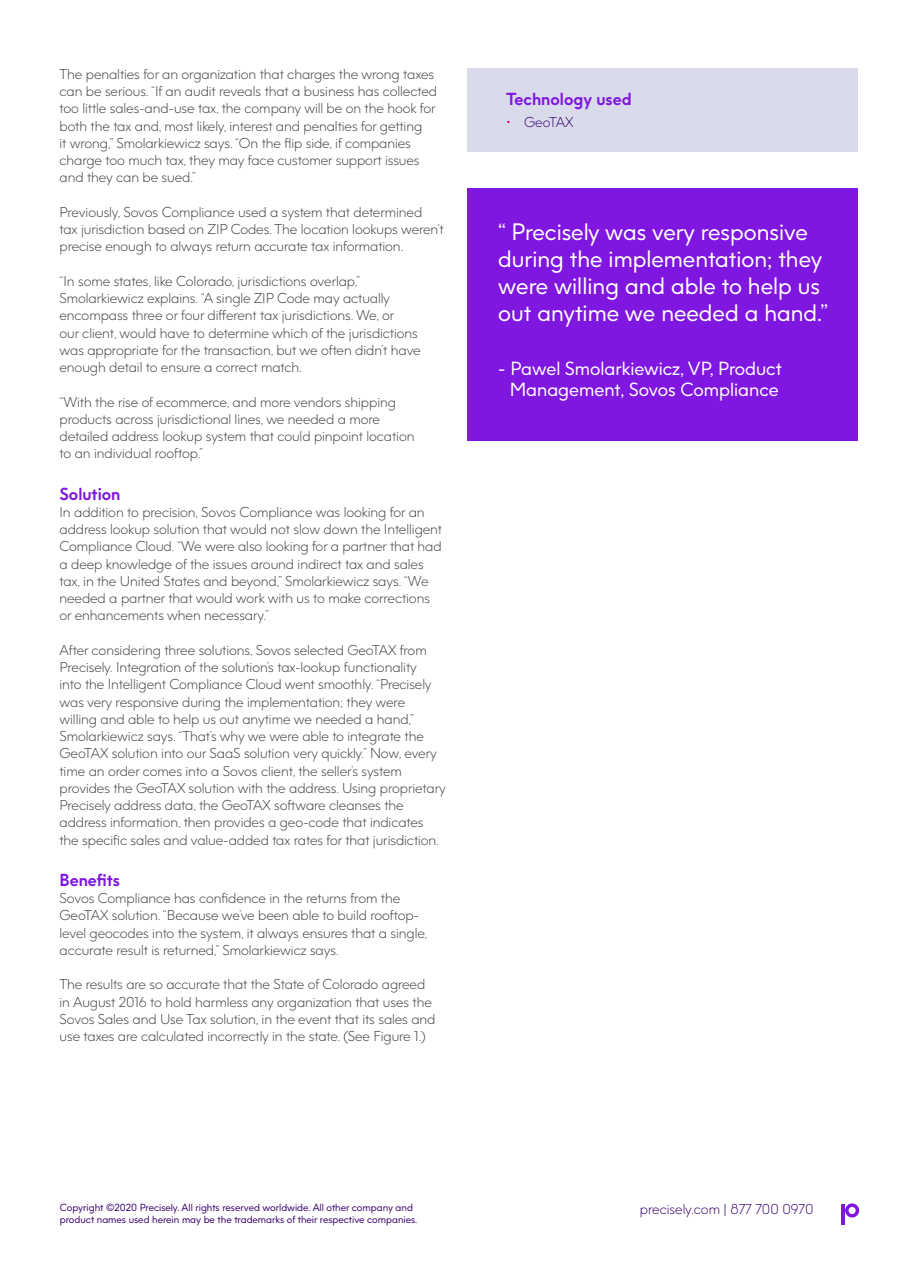
<style>
.page{position:relative;width:918px;height:1263px;background:#fff}
.page>*{position:absolute;margin:0;border:0;box-sizing:border-box;transform-origin:0 0}
.Body{font:22.5px/27px "Precisely";color:#fff}
.Body-2{font:18px/21.6px "Precisely";color:#fff;text-align:center}
.t1{font:700 16.5px "Precisely";color:#8017e1}
.t2{font:300 13.5px/17.2px "Precisely";letter-spacing:-.005em;color:#3e3e3f}
.t3{font:300 13.5px "Precisely";color:#39006b}
.t4{font:9.75px "Precisely";color:#39006b}
.s1{color:#e5007e}
</style>
<div class="page">
<svg style="left:845px;top:1203px;width:14px;height:14px"></svg>
<hr style="left:842px;top:1204px;width:3px;height:20px;background:#8017e1">
<div style="left:468px;top:189px;width:390px;height:252px;background:#8017e1"></div>
<div style="left:468px;top:68px;width:390px;height:83px;background:#d9dbeb"></div>
<h1 class="t2" style="left:60px;top:65px;width:379px">The penalties for an organization that charges the wrong taxes can be serious. “If an audit reveals that a business has collected too little sales-and-use tax, the company will be on the hook for both the tax and, most likely, interest and penalties for getting<br>it wrong,” Smolarkiewicz says. “On the flip side, if companies charge too much tax, they may face customer support issues and they can be sued.”</h1>
<h1 class="t2" style="left:60px;top:203px;width:386px">Previously, Sovos Compliance used a system that determined tax jurisdiction based on ZIP Codes. The location lookups weren’t precise enough to always return accurate tax information.</h1>
<h1 class="t2" style="left:60px;top:272px;width:363px">“In some states, like Colorado, jurisdictions overlap,” Smolarkiewicz explains. “A single ZIP Code may actually encompass three or four different tax jurisdictions. We, or<br>our client, would have to determine which of the jurisdictions was appropriate for the transaction, but we often didn’t have enough detail to ensure a correct match.</h1>
<h1 class="t2" style="left:60px;top:393px;width:356px">“With the rise of ecommerce, and more vendors shipping products across jurisdictional lines, we needed a more detailed address lookup system that could pinpoint location to an individual rooftop.”</h1>
<h1 class="t1" style="left:60px;top:483px;width:63px">Solution</h1>
<h1 class="t2" style="left:60px;top:503px;width:384px">In addition to precision, Sovos Compliance was looking for an address lookup solution that would not slow down the Intelligent Compliance Cloud. “We were also looking for a partner that had a deep knowledge of the issues around indirect tax and sales tax, in the United States and beyond,” Smolarkiewicz says. “We needed a partner that would work with us to make corrections or enhancements when necessary.”</h1>
<h1 class="t2" style="left:60px;top:641px;width:369px">After considering three solutions, Sovos selected GeoTAX from</h1>
<h1 class="t2" style="left:60px;top:659px;width:359px">Precisely. Integration of the solution’s tax-lookup functionality</h1>
<h1 class="t2" style="left:60px;top:676px;width:388px">into the Intelligent Compliance Cloud went smoothly. “Precisely was very responsive during the implementation; they were willing and able to help us out anytime we needed a hand,” Smolarkiewicz says. “That’s why we were able to integrate the GeoTAX solution into our SaaS solution very quickly.” Now, every time an order comes into a Sovos client, the seller’s system provides the GeoTAX solution with the address. Using proprietary</h1>
<h1 class="t2" style="left:60px;top:797px;width:381px">Precisely address data, the GeoTAX software cleanses the address information, then provides a geo-code that indicates the specific sales and value-added tax rates for that jurisdiction.</h1>
<h1 class="t1" style="left:60px;top:869px;width:62px">Benefits</h1>
<h1 class="t2" style="left:60px;top:890px;width:369px">Sovos Compliance has confidence in the returns from the GeoTAX solution. “Because we’ve been able to build rooftop&shy;level geocodes into the system, it always ensures that a single, accurate result is returned,” Smolarkiewicz says.</h1>
<h1 class="t2" style="left:60px;top:976px;width:377px">The results are so accurate that the State of Colorado agreed in August 2016 to hold harmless any organization that uses the Sovos Sales and Use Tax solution, in the event that its sales and use taxes are calculated incorrectly in the state. (See Figure 1.)</h1>
<p class="t1" style="left:506px;top:88px;width:127px">Technology used</p>
<p class="t3" style="left:506px;top:113px;width:69px"><span class="s1">•</span> GeoTAX</p>
<p class="Body" style="left:498px;top:218px;width:331px">“ Precisely was very responsive during the implementation; they were willing and able to help us out anytime we needed a hand.”</p>
<p class="Body-2" style="left:498px;top:357px;width:285px">- Pawel Smolarkiewicz, VP, Product<br>Management, Sovos Compliance</p>
<p class="t4" style="left:60px;top:1201px;width:355px">Copyright ©2020 Precisely. All rights reserved worldwide. All other company and</p>
<p class="t3" style="left:640px;top:1201px;width:175px">precisely.com | 877 700 0970</p>
<p class="t4" style="left:60px;top:1213px;width:359px">product names used herein may be the trademarks of their respective companies.</p>
</div>
